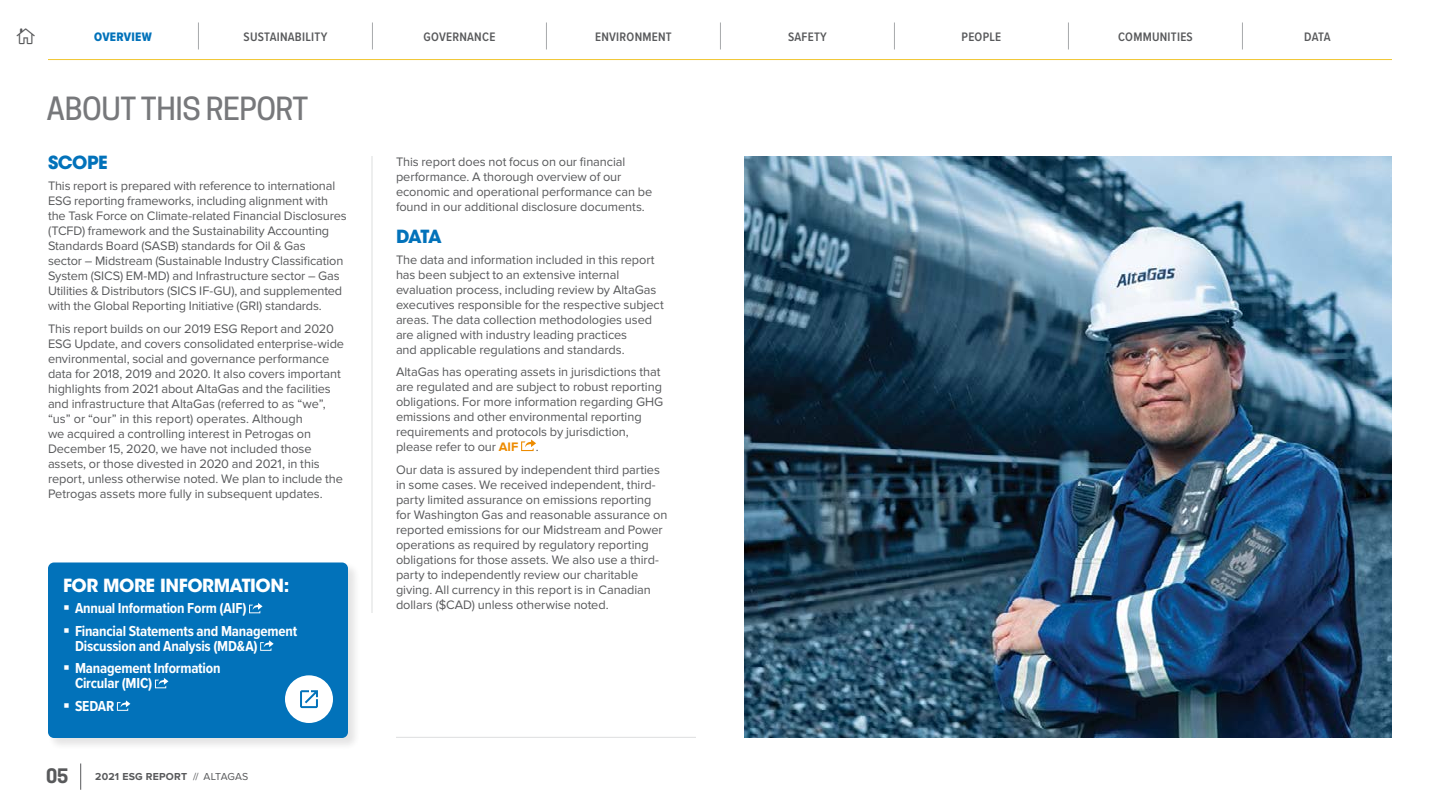
<style>
.page{position:relative;width:1440px;height:810px;background:#fff}
.page>*{position:absolute;margin:0;border:0;box-sizing:border-box;transform-origin:0 0}
.H1_for_TOC__ESG21{font:500 30px "Cooper Hewitt";letter-spacing:-.015em;color:#77787b}
.t1{font:700 18.75px "Cooper Hewitt";color:#58595b}
.H2__ESG21{font:700 18px "ITC Avant Garde Std";letter-spacing:-.025em;color:#fff}
.H2__ESG21-2{font:700 18px "ITC Avant Garde Std";letter-spacing:-.03em;color:#0272ba}
.t2{font:700 15px/15px "Proxima Nova Cond";letter-spacing:-.015em;color:#fff}
.Body_copy_grey__ESG2{font:12.75px/15px "Proxima Nova";letter-spacing:-.005em;color:#58595b}
.Body_copy_grey_no_au{font:12.75px/15px "Proxima Nova";letter-spacing:-.005em;color:#58595b}
.t3{font:600 12.75px "Proxima Nova Cond";letter-spacing:.02em;color:#58595b}
.NAV_Menu_1__ESG21{font:12.75px "Proxima Nova Cond Extrabld";letter-spacing:.02em;color:#0272ba}
.t4{font:700 10.5px "Proxima Nova";letter-spacing:.02em;color:#58595b}
.s1{font-weight:400}
.s2{font-weight:700;color:#ed8b00}
</style>
<div class="page">
<hr style="left:396px;top:737px;width:300px;height:1px;background:#e2e3e4">
<img style="left:744px;top:156px;width:648px;height:582px">
<svg style="left:521px;top:439px;width:15px;height:12px"></svg>
<hr style="left:371px;top:156px;width:2px;height:457px;background:#e2e3e4">
<div style="left:48px;top:562px;width:313px;height:189px;background:#231f20;opacity:.12"></div>
<div style="left:48px;top:562px;width:300px;height:176px;background:#0272ba;border-radius:6px"></div>
<svg style="left:249px;top:603px;width:14px;height:10px"></svg>
<svg style="left:260px;top:640px;width:14px;height:11px"></svg>
<svg style="left:155px;top:678px;width:13px;height:10px"></svg>
<svg style="left:117px;top:700px;width:13px;height:11px"></svg>
<div style="left:285px;top:675px;width:48px;height:48px;background:#fff;border-radius:50%"></div>
<svg style="left:300px;top:690px;width:18px;height:18px"></svg>
<svg style="left:80px;top:764px;width:1px;height:26px"></svg>
<hr style="left:48px;top:59px;width:1344px;height:1px;background:#f1c631">
<svg style="left:198px;top:22px;width:1px;height:28px"></svg>
<svg style="left:372px;top:22px;width:1px;height:28px"></svg>
<svg style="left:546px;top:22px;width:1px;height:28px"></svg>
<svg style="left:720px;top:22px;width:1px;height:28px"></svg>
<svg style="left:894px;top:22px;width:1px;height:28px"></svg>
<svg style="left:1068px;top:22px;width:1px;height:28px"></svg>
<svg style="left:1242px;top:22px;width:1px;height:28px"></svg>
<p class="NAV_Menu_1__ESG21" style="left:94px;top:27px;width:59px">OVERVIEW</p>
<p class="t3" style="left:244px;top:27px;width:85px">SUSTAINABILITY</p>
<p class="t3" style="left:424px;top:27px;width:73px">GOVERNANCE</p>
<p class="t3" style="left:595px;top:27px;width:78px">ENVIRONMENT</p>
<p class="t3" style="left:788px;top:27px;width:40px">SAFETY</p>
<p class="t3" style="left:962px;top:27px;width:41px">PEOPLE</p>
<p class="t3" style="left:1118px;top:27px;width:76px">COMMUNITIES</p>
<p class="t3" style="left:1304px;top:27px;width:28px">DATA</p>
<p class="H1_for_TOC__ESG21" style="left:46px;top:91px;width:263px">ABOUT THIS REPORT</p>
<p class="H2__ESG21-2" style="left:48px;top:151px;width:61px">SCOPE</p>
<p class="Body_copy_grey__ESG2" style="left:48px;top:179px;width:300px">This report is prepared with reference to international ESG reporting frameworks, including alignment with the Task Force on Climate-related Financial Disclosures (TCFD) framework and the Sustainability Accounting Standards Board (SASB) standards for Oil &amp; Gas<br>sector – Midstream (Sustainable Industry Classification System (SICS) EM-MD) and Infrastructure sector – Gas Utilities &amp; Distributors (SICS IF-GU), and supplemented with the Global Reporting Initiative (GRI) standards.</p>
<p class="Body_copy_grey_no_au" style="left:48px;top:321px;width:298px">This report builds on our 2019 ESG Report and 2020<br>ESG Update, and covers consolidated enterprise-wide environmental, social and governance performance data for 2018, 2019 and 2020. It also covers important highlights from 2021 about AltaGas and the facilities and infrastructure that AltaGas (referred to as “we”, “us” or “our” in this report) operates. Although<br>we acquired a controlling interest in Petrogas on December 15, 2020, we have not included those assets, or those divested in 2020 and 2021, in this report, unless otherwise noted. We plan to include the Petrogas assets more fully in subsequent updates.</p>
<p class="H2__ESG21" style="left:63px;top:574px;width:228px">FOR MORE INFORMATION:</p>
<p class="t2" style="left:75px;top:601px;width:173px">Annual Information Form (AIF)</p>
<p class="t2" style="left:75px;top:623px;width:224px">Financial Statements and Management<br>Discussion and Analysis (MD&amp;A)</p>
<p class="t2" style="left:75px;top:661px;width:147px">Management Information<br>Circular (MIC)</p>
<p class="t2" style="left:75px;top:698px;width:41px">SEDAR</p>
<h2 class="t1" style="left:46px;top:764px;width:23px">05</h2>
<p class="t4" style="left:95px;top:770px;width:155px">2021 ESG REPORT <span class="s1">// ALTAGAS</span></p>
<p class="Body_copy_grey__ESG2" style="left:396px;top:155px;width:258px">This report does not focus on our financial performance. A thorough overview of our economic and operational performance can be found in our additional disclosure documents.</p>
<p class="H2__ESG21-2" style="left:396px;top:224px;width:47px">DATA</p>
<p class="Body_copy_grey__ESG2" style="left:396px;top:252px;width:269px">The data and information included in this report has been subject to an extensive internal evaluation process, including review by AltaGas executives responsible for the respective subject areas. The data collection methodologies used are aligned with industry leading practices<br>and applicable regulations and standards.</p>
<p class="Body_copy_grey_no_au" style="left:396px;top:365px;width:269px">AltaGas has operating assets in jurisdictions that are regulated and are subject to robust reporting obligations. For more information regarding GHG emissions and other environmental reporting requirements and protocols by jurisdiction, please refer to our <span class="s2">AIF</span></p>
<p class="Body_copy_grey_no_au" style="left:536px;top:440px;width:4px">.</p>
<p class="Body_copy_grey__ESG2" style="left:396px;top:462px;width:273px">Our data is assured by independent third parties in some cases. We received independent, third&shy;party limited assurance on emissions reporting for Washington Gas and reasonable assurance on reported emissions for our Midstream and Power operations as required by regulatory reporting obligations for those assets. We also use a third&shy;party to independently review our charitable giving. All currency in this report is in Canadian dollars ($CAD) unless otherwise noted.</p>
</div>
